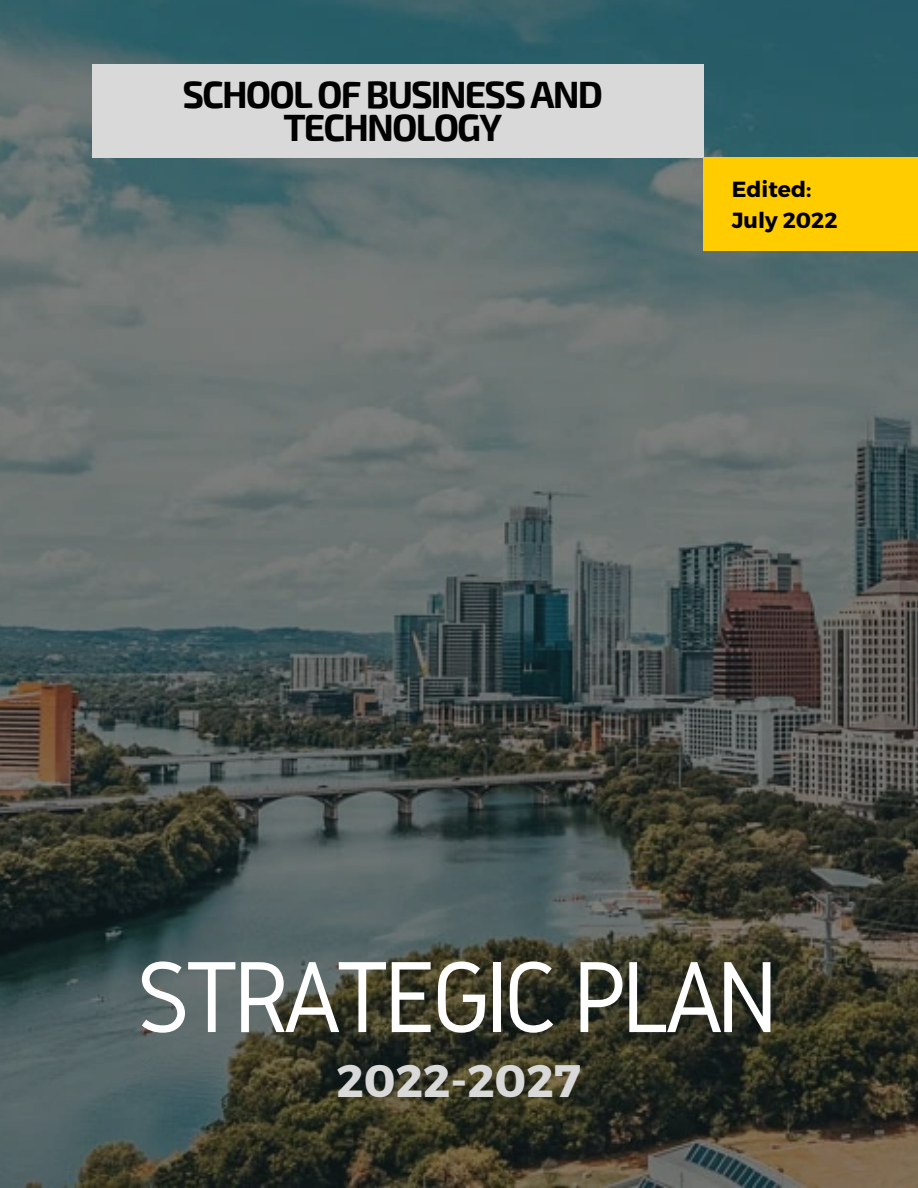
<style>
.page{position:relative;width:918px;height:1188px;background:#fff}
.page>*{position:absolute;margin:0;border:0;box-sizing:border-box;transform-origin:0 0}
.t1{font:105px "Gidole";letter-spacing:-.06em;color:#fff}
.t2{font:700 45.45px "Montserrat";color:#d9d9d9}
.t3{font:700 37.2px/32.7px "Exo 2";letter-spacing:-.05em;color:#000;text-align:center}
.t4{font:700 21.9px "Montserrat";color:#000}
</style>
<div class="page">
<img style="left:0;top:0;width:918px;height:1188px">
<div style="left:92px;top:64px;width:611px;height:94px;background:#d9d9d9"></div>
<div style="left:703px;top:157px;width:215px;height:94px;background:#fc0"></div>
<p class="t3" style="left:182px;top:77px;width:422px">SCHOOL OF BUSINESS AND<br>TECHNOLOGY</p>
<p class="t4" style="left:732px;top:175px;width:81px">Edited:</p>
<p class="t4" style="left:732px;top:205px;width:107px">July 2022</p>
<p class="t1" style="left:137px;top:939px;width:643px">STRATEGIC PLAN</p>
<p class="t2" style="left:337px;top:1051px;width:246px">2022-2027</p>
</div>
